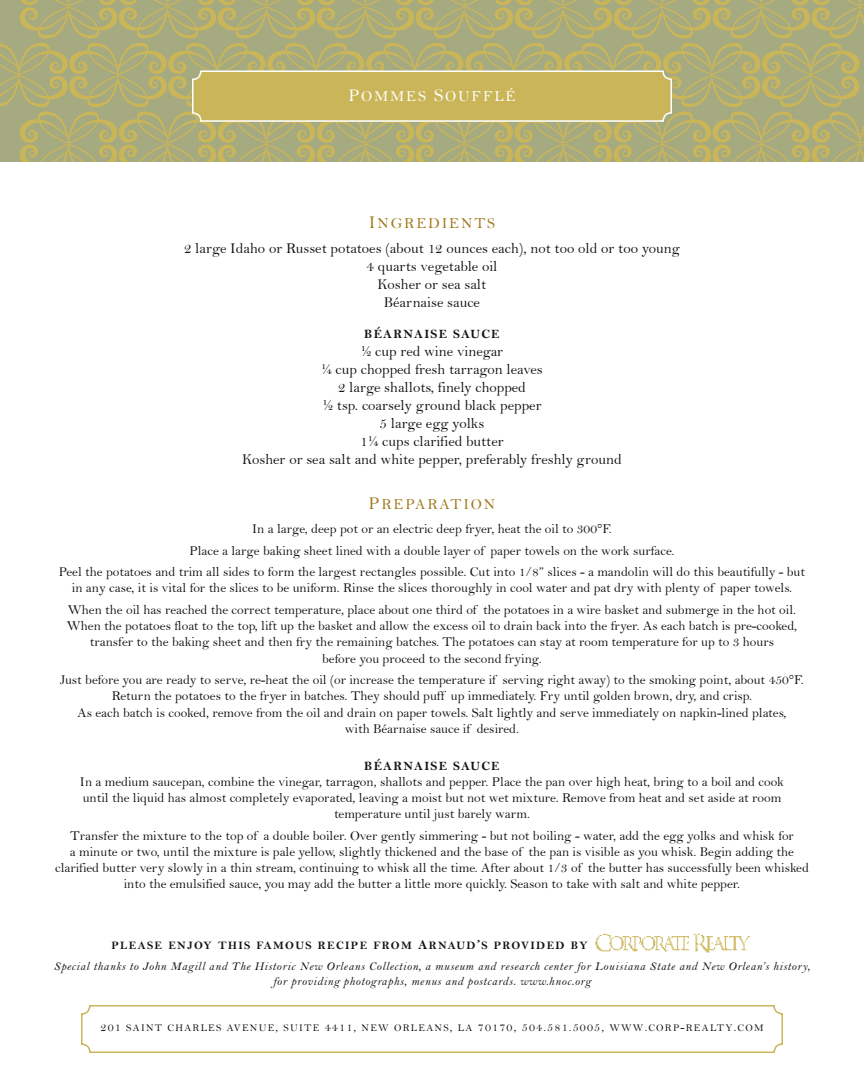
<style>
.page{position:relative;width:864px;height:1080px;background:#fff}
.page>*{position:absolute;margin:0;border:0;box-sizing:border-box;transform-origin:0 0}
.t1{font:15.3px "Bell";letter-spacing:.12em;color:#a07819}
.t2{font:15.3px "Bell";letter-spacing:.12em;color:#fff}
.t3{font:15px/18px "Bell";color:#121212;text-align:center}
.t4{font:13.5px/16.2px "Bell";color:#121212;text-align:center}
.t5{font:12.75px "Bell MT Bold";letter-spacing:.1em;color:#121212}
.t6{font:12px/14.4px "Bell MT Italic";letter-spacing:.05em;color:#121212;text-align:center}
.t7{font:11.55px "Bell MT Bold";letter-spacing:.12em;color:#121212}
.t8{font:10.2px "Bell";letter-spacing:.12em;color:#121212}
.s1{font-size:18px}
.s2{font-size:13.5px}
.s3{font-size:12px}
</style>
<div class="page">
<svg style="left:0;top:0;width:864px;height:162px;background:#afad76"></svg>
<div style="left:193px;top:71px;width:478px;height:50px;background:#cab659;border-radius:8px"></div>
<div style="left:192px;top:70px;width:480px;height:52px;border:2px solid #fff;border-radius:8px"></div>
<img style="left:595px;top:933px;width:154px;height:20px">
<div style="left:81px;top:1005px;width:702px;height:48px;border:2px solid #cab659;border-radius:8px"></div>
<p class="t2" style="left:348px;top:87px;width:169px"><span class="s1">P</span>ommes <span class="s1">S</span>oufflé</p>
<p class="t1" style="left:369px;top:214px;width:128px"><span class="s1">I</span>ngredients</p>
<p class="t3" style="left:184px;top:239px;width:497px">2 large Idaho or Russet potatoes (about 12 ounces each), not too old or too young 4 quarts vegetable oil<br>Kosher or sea salt<br>Béarnaise sauce</p>
<p class="t5" style="left:364px;top:326px;width:137px">BÉARNAISE SAUCE</p>
<p class="t3" style="left:242px;top:342px;width:381px">½ cup red wine vinegar<br>¼ cup chopped fresh tarragon leaves<br>2 large shallots, finely chopped<br>½ tsp. coarsely ground black pepper<br>5 large egg yolks<br>1¼ cups clarified butter<br>Kosher or sea salt and white pepper, preferably freshly ground</p>
<p class="t1" style="left:369px;top:495px;width:116px"><span class="s1">P</span>reparation</p>
<p class="t4" style="left:59px;top:518px;width:748px;line-height:21.6px">In a large, deep pot or an electric deep fryer, heat the oil to 300°F.<br>Place a large baking sheet lined with a double layer of paper towels on the work surface.<br>Peel the potatoes and trim all sides to form the largest rectangles possible. Cut into 1/8” slices - a mandolin will do this beautifully - but</p>
<p class="t4" style="left:68px;top:577px;width:730px;line-height:21.6px">in any case, it is vital for the slices to be uniform. Rinse the slices thoroughly in cool water and pat dry with plenty of paper towels.<br>When the oil has reached the correct temperature, place about one third of the potatoes in a wire basket and submerge in the hot oil.</p>
<p class="t4" style="left:67px;top:618px;width:732px">When the potatoes float to the top, lift up the basket and allow the excess oil to drain back into the fryer. As each batch is pre-cooked, transfer to the baking sheet and then fry the remaining batches. The potatoes can stay at room temperature for up to 3 hours<br>before you proceed to the second frying.</p>
<p class="t4" style="left:60px;top:672px;width:745px">Just before you are ready to serve, re-heat the oil (or increase the temperature if serving right away) to the smoking point, about 450°F.<br>Return the potatoes to the fryer in batches. They should puff up immediately. Fry until golden brown, dry, and crisp.<br>As each batch is cooked, remove from the oil and drain on paper towels. Salt lightly and serve immediately on napkin-lined plates,<br>with Béarnaise sauce if desired.</p>
<p class="t5" style="left:364px;top:758px;width:137px">BÉARNAISE SAUCE</p>
<p class="t4" style="left:80px;top:773px;width:706px">In a medium saucepan, combine the vinegar, tarragon, shallots and pepper. Place the pan over high heat, bring to a boil and cook until the liquid has almost completely evaporated, leaving a moist but not wet mixture. Remove from heat and set aside at room temperature until just barely warm.</p>
<p class="t4" style="left:55px;top:827px;width:755px">Transfer the mixture to the top of a double boiler. Over gently simmering - but not boiling - water, add the egg yolks and whisk for<br>a minute or two, until the mixture is pale yellow, slightly thickened and the base of the pan is visible as you whisk. Begin adding the clarified butter very slowly in a thin stream, continuing to whisk all the time. After about 1/3 of the butter has successfully been whisked into the emulsified sauce, you may add the butter a little more quickly. Season to take with salt and white pepper.</p>
<p class="t7" style="left:112px;top:938px;width:478px">PLEASE ENJOY THIS FAMOUS RECIPE FROM <span class="s2">A</span>RNAUD<span class="s2">’</span>S PROVIDED BY</p>
<p class="t6" style="left:54px;top:959px;width:758px">Special thanks to John Magill and The Historic New Orleans Collection, a museum and research center for Louisiana State and New Orlean’s history, for providing photographs, menus and postcards. www.hnoc.org</p>
<p class="t8" style="left:101px;top:1022px;width:664px"><span class="s3">201</span> saint charles avenue<span class="s3">,</span> suite <span class="s3">4411,</span> new orleans<span class="s3">,</span> la <span class="s3">70170, 504.581.5005,</span> www<span class="s3">.</span>corp<span class="s3">-</span>realty<span class="s3">.</span>com</p>
</div>
